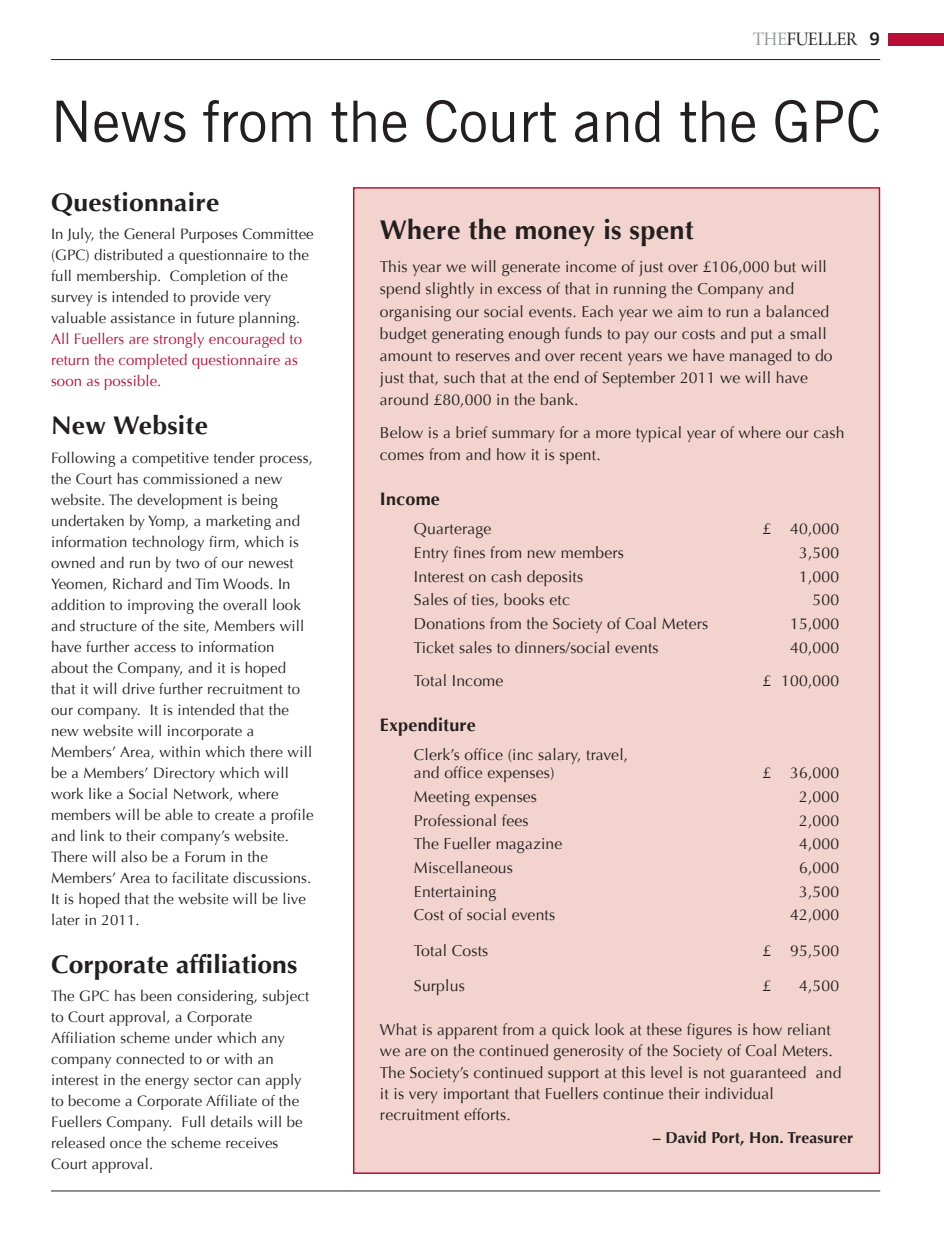
<style>
.page{position:relative;width:944px;height:1242px;background:#fff}
.page>*{position:absolute;margin:0;border:0;box-sizing:border-box;transform-origin:0 0}
.t1{font:57px "News Gothic BT";letter-spacing:.01em;color:#231f20}
.t2{font:700 27px "Optima";letter-spacing:.01em;color:#231f20}
.t3{font:700 25.5px "Optima";color:#231f20;scale:1.04 1}
.t4{font:20.25px "Arno Pro Display";letter-spacing:-.01em;color:#231f20;scale:.94 1}
.t5{font:700 18px "Optima";letter-spacing:.01em;color:#231f20}
.t6{font:15.75px/22.2px "Optima";letter-spacing:.01em;color:#231f20}
.t7{font:700 15.75px "Optima";letter-spacing:.01em;color:#231f20}
.t8{font:15px/21px "Optima";letter-spacing:.01em;color:#231f20}
.t9{font:15px/21px "Optima";letter-spacing:.005em;color:#b90f36}
.s1{color:#939598}
.s2{font-family:"Euphemia UCAS";font-weight:700;font-size:16.35px}
</style>
<div class="page">
<div style="left:354px;top:189px;width:525px;height:983px;background:#f2d3cd"></div>
<div style="left:889px;top:33px;width:55px;height:13px;background:#b90f36"></div>
<hr style="left:51px;top:59px;width:829px;height:1px;background:#231f20">
<hr style="left:51px;top:1190px;width:829px;height:1px;background:#231f20">
<h3 class="t4" style="left:753px;top:31px;width:137px"><span class="s1">THE</span>FUELLER <span class="s2">9</span></h3>
<h1 class="t1" style="left:51px;top:101px;width:831px">News from the Court and the GPC</h1>
<h3 class="t3" style="left:51px;top:187px;width:163px">Questionnaire</h3>
<p class="t8" style="left:51px;top:224px;width:264px">In July, the General Purposes Committee (GPC) distributed a questionnaire to the full membership. Completion of the survey is intended to provide very valuable assistance in future planning.</p>
<p class="t9" style="left:51px;top:329px;width:253px">All Fuellers are strongly encouraged to return the completed questionnaire as soon as possible.</p>
<h3 class="t3" style="left:51px;top:411px;width:152px">New Website</h3>
<p class="t8" style="left:51px;top:447px;width:264px">Following a competitive tender process, the Court has commissioned a new website. The development is being undertaken by Yomp, a marketing and information technology firm, which is owned and run by two of our newest Yeomen, Richard and Tim Woods. In addition to improving the overall look and structure of the site, Members will have further access to information about the Company, and it is hoped that it will drive further recruitment to our company. It is intended that the new website will incorporate a Members’ Area, within which there will be a Members’ Directory which will work like a Social Network, where members will be able to create a profile and link to their company’s website.<br>There will also be a Forum in the Members’ Area to facilitate discussions.<br>It is hoped that the website will be live later in 2011.</p>
<h3 class="t3" style="left:51px;top:949px;width:238px">Corporate affiliations</h3>
<p class="t8" style="left:51px;top:986px;width:260px">The GPC has been considering, subject to Court approval, a Corporate Affiliation scheme under which any company connected to or with an interest in the energy sector can apply to become a Corporate Affiliate of the Fuellers Company. Full details will be released once the scheme receives Court approval.</p>
<h2 class="t2" style="left:380px;top:214px;width:315px">Where the money is spent</h2>
<p class="t6" style="left:380px;top:256px;width:454px">This year we will generate income of just over £106,000 but will spend slightly in excess of that in running the Company and organising our social events. Each year we aim to run a balanced budget generating enough funds to pay our costs and put a small amount to reserves and over recent years we have managed to do just that, such that at the end of September 2011 we will have around £80,000 in the bank.</p>
<p class="t6" style="left:380px;top:421px;width:466px">Below is a brief summary for a more typical year of where our cash comes from and how it is spent.</p>
<p class="t5" style="left:380px;top:488px;width:61px">Income</p>
<p class="t6" style="left:414px;top:518px;width:79px">Quarterage</p>
<p class="t6" style="left:763px;top:518px;width:78px">£ 40,000</p>
<p class="t6" style="left:414px;top:542px;width:211px">Entry fines from new members</p>
<p class="t6" style="left:799px;top:542px;width:42px">3,500</p>
<p class="t6" style="left:414px;top:565px;width:171px">Interest on cash deposits</p>
<p class="t6" style="left:799px;top:565px;width:42px">1,000</p>
<p class="t6" style="left:414px;top:589px;width:157px">Sales of ties, books etc</p>
<p class="t6" style="left:813px;top:589px;width:28px">500</p>
<p class="t6" style="left:414px;top:613px;width:296px">Donations from the Society of Coal Meters</p>
<p class="t6" style="left:790px;top:613px;width:50px">15,000</p>
<p class="t6" style="left:414px;top:636px;width:246px">Ticket sales to dinners/social events</p>
<p class="t6" style="left:790px;top:636px;width:50px">40,000</p>
<p class="t6" style="left:414px;top:670px;width:91px">Total Income</p>
<p class="t6" style="left:763px;top:670px;width:78px">£ 100,000</p>
<p class="t5" style="left:380px;top:714px;width:97px">Expenditure</p>
<p class="t6" style="left:414px;top:746px;width:216px;line-height:17.7px">Clerk’s office (inc salary, travel, and office expenses)</p>
<p class="t6" style="left:763px;top:762px;width:78px">£ 36,000</p>
<p class="t6" style="left:414px;top:785px;width:125px">Meeting expenses</p>
<p class="t6" style="left:799px;top:785px;width:42px">2,000</p>
<p class="t6" style="left:414px;top:809px;width:116px">Professional fees</p>
<p class="t6" style="left:799px;top:809px;width:42px">2,000</p>
<p class="t6" style="left:414px;top:833px;width:150px">The Fueller magazine</p>
<p class="t6" style="left:799px;top:833px;width:42px">4,000</p>
<p class="t6" style="left:414px;top:856px;width:101px">Miscellaneous</p>
<p class="t6" style="left:799px;top:856px;width:42px">6,000</p>
<p class="t6" style="left:414px;top:880px;width:84px">Entertaining</p>
<p class="t6" style="left:799px;top:880px;width:42px">3,500</p>
<p class="t6" style="left:414px;top:904px;width:143px">Cost of social events</p>
<p class="t6" style="left:790px;top:904px;width:50px">42,000</p>
<p class="t6" style="left:414px;top:939px;width:76px">Total Costs</p>
<p class="t6" style="left:763px;top:939px;width:78px">£ 95,500</p>
<p class="t6" style="left:414px;top:975px;width:52px">Surplus</p>
<p class="t6" style="left:763px;top:975px;width:10px">£</p>
<p class="t6" style="left:799px;top:975px;width:42px">4,500</p>
<p class="t6" style="left:380px;top:1019px;width:463px;line-height:21.5px">What is apparent from a quick look at these figures is how reliant we are on the continued generosity of the Society of Coal Meters.<br>The Society’s continued support at this level is not guaranteed and it is very important that Fuellers continue their individual recruitment efforts.</p>
<p class="t7" style="left:653px;top:1128px;width:202px">– David Port, Hon. Treasurer</p>
</div>
